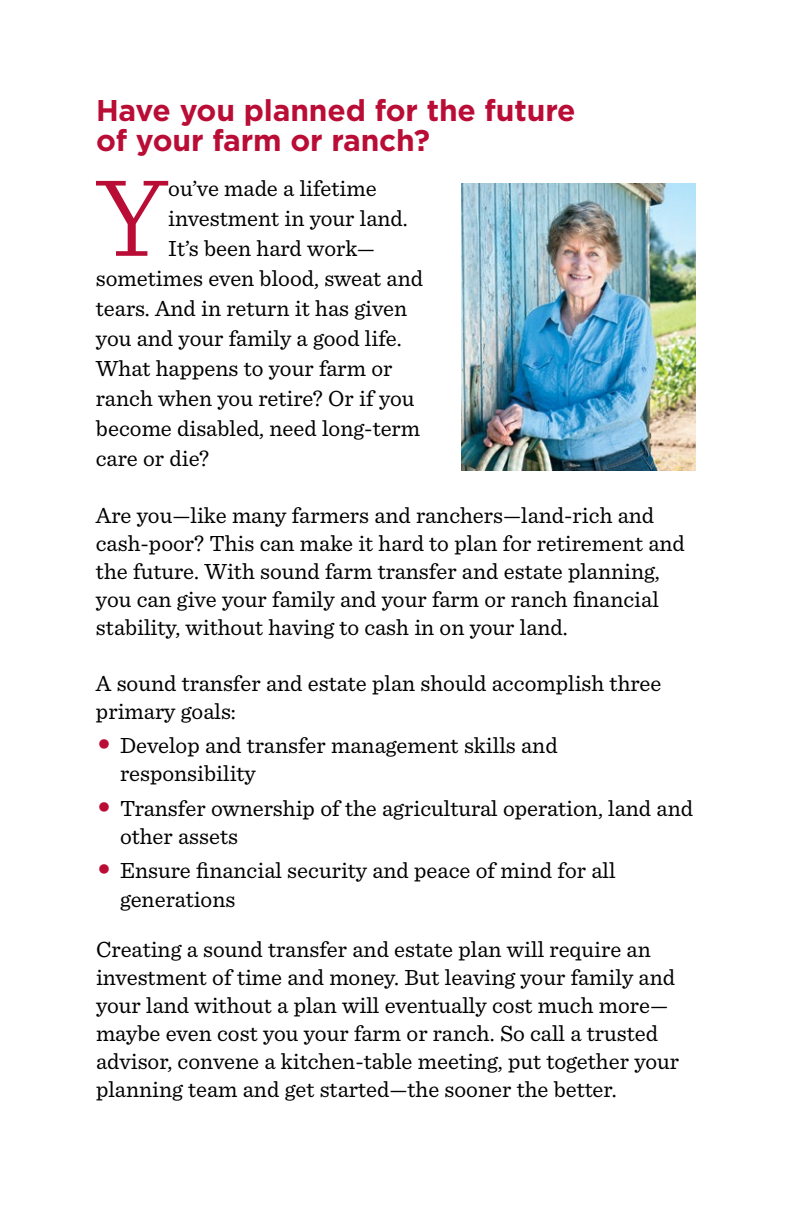
<style>
.page{position:relative;width:792px;height:1224px;background:#fff}
.page>*{position:absolute;margin:0;border:0;box-sizing:border-box;transform-origin:0 0}
.t1{font:300 115.6px "Sentinel";color:#ba0d36}
.t2{font:700 30px/30px "Gotham";letter-spacing:-.005em;color:#ba0d36}
.t3{font:23px/28px "Sentinel";color:#000}
</style>
<div class="page">
<img style="left:461px;top:183px;width:234px;height:287px">
<h2 class="t2" style="left:96px;top:94px;width:481px">Have you planned for the future of your farm or ranch?</h2>
<h1 class="t1" style="left:96px;top:131px;width:74px">Y</h1>
<p class="t3" style="left:168px;top:173px;width:210px">ou’ve made a lifetime</p>
<p class="t3" style="left:168px;top:203px;width:241px">investment in your land.</p>
<p class="t3" style="left:168px;top:233px;width:208px">It’s been hard work—</p>
<p class="t3" style="left:96px;top:263px;width:329px">sometimes even blood, sweat and</p>
<p class="t3" style="left:96px;top:293px;width:313px">tears. And in return it has given</p>
<p class="t3" style="left:96px;top:323px;width:307px">you and your family a good life.</p>
<p class="t3" style="left:96px;top:353px;width:298px">What happens to your farm or</p>
<p class="t3" style="left:96px;top:383px;width:320px">ranch when you retire? Or if you</p>
<p class="t3" style="left:96px;top:413px;width:326px">become disabled, need long-term</p>
<p class="t3" style="left:96px;top:443px;width:115px">care or die?</p>
<p class="t3" style="left:96px;top:499px;width:590px">Are you—like many farmers and ranchers—land-rich and cash-poor? This can make it hard to plan for retirement and the future. With sound farm transfer and estate planning, you can give your family and your farm or ranch financial stability, without having to cash in on your land.</p>
<p class="t3" style="left:96px;top:667px;width:567px">A sound transfer and estate plan should accomplish three primary goals:</p>
<p class="t3" style="left:120px;top:730px;width:439px">Develop and transfer management skills and responsibility</p>
<p class="t3" style="left:120px;top:793px;width:575px">Transfer ownership of the agricultural operation, land and other assets</p>
<p class="t3" style="left:120px;top:855px;width:497px;line-height:28.8px">Ensure financial security and peace of mind for all generations</p>
<p class="t3" style="left:96px;top:934px;width:585px">Creating a sound transfer and estate plan will require an investment of time and money. But leaving your family and your land without a plan will eventually cost much more— maybe even cost you your farm or ranch. So call a trusted advisor, convene a kitchen-table meeting, put together your planning team and get started—the sooner the better.</p>
</div>
